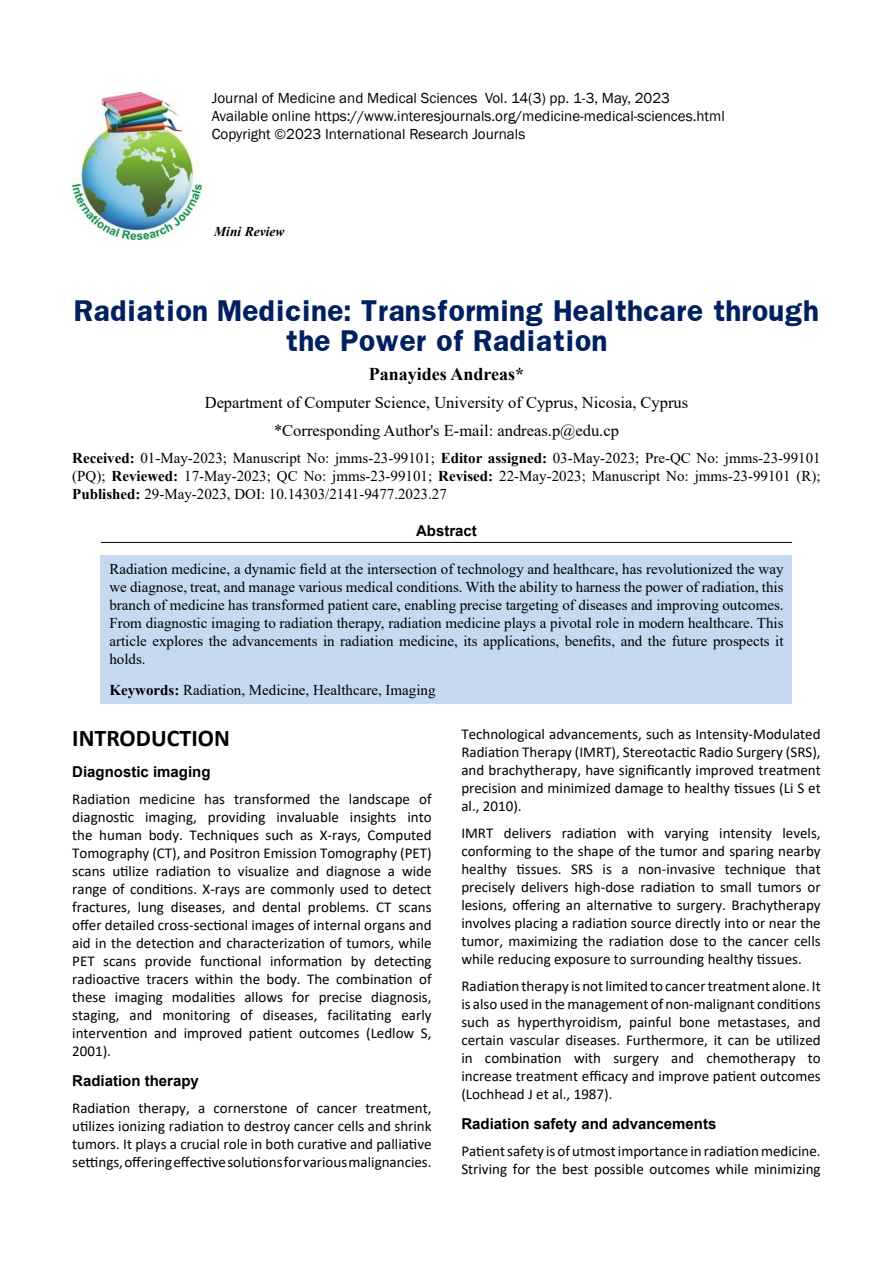
<style>
.page{position:relative;width:893px;height:1263px;background:#fff}
.page>*{position:absolute;margin:0;border:0;box-sizing:border-box;transform-origin:0 0}
.t1{font:700 25.5px/30px "Franklin";color:#002060;text-align:center}
.t2{font:700 24px "Calibri";color:#000}
.t3{font:700 18px "Times New Roman";color:#000}
.t4{font:16.5px/28.3px "Times New Roman";color:#000;text-align:center}
.t5{font:15px/18px "Calibri";color:#000;text-align:justify}
.t6{font:15px/18px "Times New Roman";color:#000;text-align:justify}
.t7{font:15px/18px "Franklin Gothic";color:#000}
.t8{font:700 15px "Arial";color:#000}
.t9{font:italic 700 13.5px "Times New Roman";color:#000101}
.s1{font-weight:700}
</style>
<div class="page">
<img style="left:72px;top:93px;width:129px;height:147px">
<hr style="left:101px;top:542px;width:691px;height:1px;background:#000">
<div style="left:101px;top:555px;width:691px;height:148px;background:#c6d9f1"></div>
<p class="t7" style="left:212px;top:90px;width:514px">Journal of Medicine and Medical Sciences Vol. 14(3) pp. 1-3, May, 2023<br>Available online https://www.interesjournals.org/medicine-medical-sciences.html<br>Copyright ©2023 International Research Journals</p>
<p class="t9" style="left:214px;top:222px;width:72px">Mini Review</p>
<h1 class="t1" style="left:74px;top:296px;width:746px">Radiation Medicine: Transforming Healthcare through the Power of Radiation</h1>
<p class="t3" style="left:369px;top:361px;width:157px">Panayides Andreas*</p>
<p class="t4" style="left:205px;top:388px;width:485px">Department of Computer Science, University of Cyprus, Nicosia, Cyprus *Corresponding Author's E-mail: andreas.p@edu.cp</p>
<p class="t6" style="left:72px;top:448px;width:750px"><span class="s1">Received:</span> 01-May-2023; Manuscript No: jmms-23-99101; <span class="s1">Editor assigned:</span> 03-May-2023; Pre-QC No: jmms-23-99101 (PQ); <span class="s1">Reviewed:</span> 17-May-2023; QC No: jmms-23-99101; <span class="s1">Revised:</span> 22-May-2023; Manuscript No: jmms-23-99101 (R); <span class="s1">Published:</span> 29-May-2023, DOI: 10.14303/2141-9477.2023.27</p>
<p class="t8" style="left:416px;top:521px;width:62px">Abstract</p>
<p class="t6" style="left:109px;top:559px;width:676px">Radiation medicine, a dynamic field at the intersection of technology and healthcare, has revolutionized the way we diagnose, treat, and manage various medical conditions. With the ability to harness the power of radiation, this branch of medicine has transformed patient care, enabling precise targeting of diseases and improving outcomes.<br>From diagnostic imaging to radiation therapy, radiation medicine plays a pivotal role in modern healthcare. This article explores the advancements in radiation medicine, its applications, benefits, and the future prospects it holds.</p>
<p class="t6" style="left:109px;top:680px;width:328px"><span class="s1">Keywords:</span> Radiation, Medicine, Healthcare, Imaging</p>
<h2 class="t2" style="left:72px;top:721px;width:159px">INTRODUCTION</h2>
<p class="t8" style="left:72px;top:761px;width:140px">Diagnostic imaging</p>
<p class="t5" style="left:72px;top:789px;width:361px">Radiation medicine has transformed the landscape of diagnostic imaging, providing invaluable insights into the human body. Techniques such as X-rays, Computed Tomography (CT), and Positron Emission Tomography (PET) scans utilize radiation to visualize and diagnose a wide range of conditions. X-rays are commonly used to detect fractures, lung diseases, and dental problems. CT scans offer detailed cross-sectional images of internal organs and aid in the detection and characterization of tumors, while PET scans provide functional information by detecting radioactive tracers within the body. The combination of these imaging modalities allows for precise diagnosis, staging, and monitoring of diseases, facilitating early intervention and improved patient outcomes (Ledlow S, 2001).</p>
<p class="t8" style="left:72px;top:1070px;width:128px">Radiation therapy</p>
<p class="t5" style="left:72px;top:1098px;width:361px">Radiation therapy, a cornerstone of cancer treatment, utilizes ionizing radiation to destroy cancer cells and shrink tumors. It plays a crucial role in both curative and palliative settings, offering effective solutions for various malignancies.</p>
<p class="t5" style="left:461px;top:725px;width:361px">Technological advancements, such as Intensity-Modulated Radiation Therapy (IMRT), Stereotactic Radio Surgery (SRS), and brachytherapy, have significantly improved treatment precision and minimized damage to healthy tissues (Li S et al., 2010).</p>
<p class="t5" style="left:461px;top:824px;width:361px">IMRT delivers radiation with varying intensity levels, conforming to the shape of the tumor and sparing nearby healthy tissues. SRS is a non-invasive technique that precisely delivers high-dose radiation to small tumors or lesions, offering an alternative to surgery. Brachytherapy involves placing a radiation source directly into or near the tumor, maximizing the radiation dose to the cancer cells while reducing exposure to surrounding healthy tissues.</p>
<p class="t5" style="left:461px;top:976px;width:361px">Radiation therapy is not limited to cancer treatment alone. It is also used in the management of non-malignant conditions such as hyperthyroidism, painful bone metastases, and certain vascular diseases. Furthermore, it can be utilized in combination with surgery and chemotherapy to increase treatment efficacy and improve patient outcomes (Lochhead J et al., 1987).</p>
<p class="t8" style="left:461px;top:1113px;width:257px">Radiation safety and advancements</p>
<p class="t5" style="left:461px;top:1141px;width:361px">Patient safety is of utmost importance in radiation medicine.<br>Striving for the best possible outcomes while minimizing</p>
</div>
